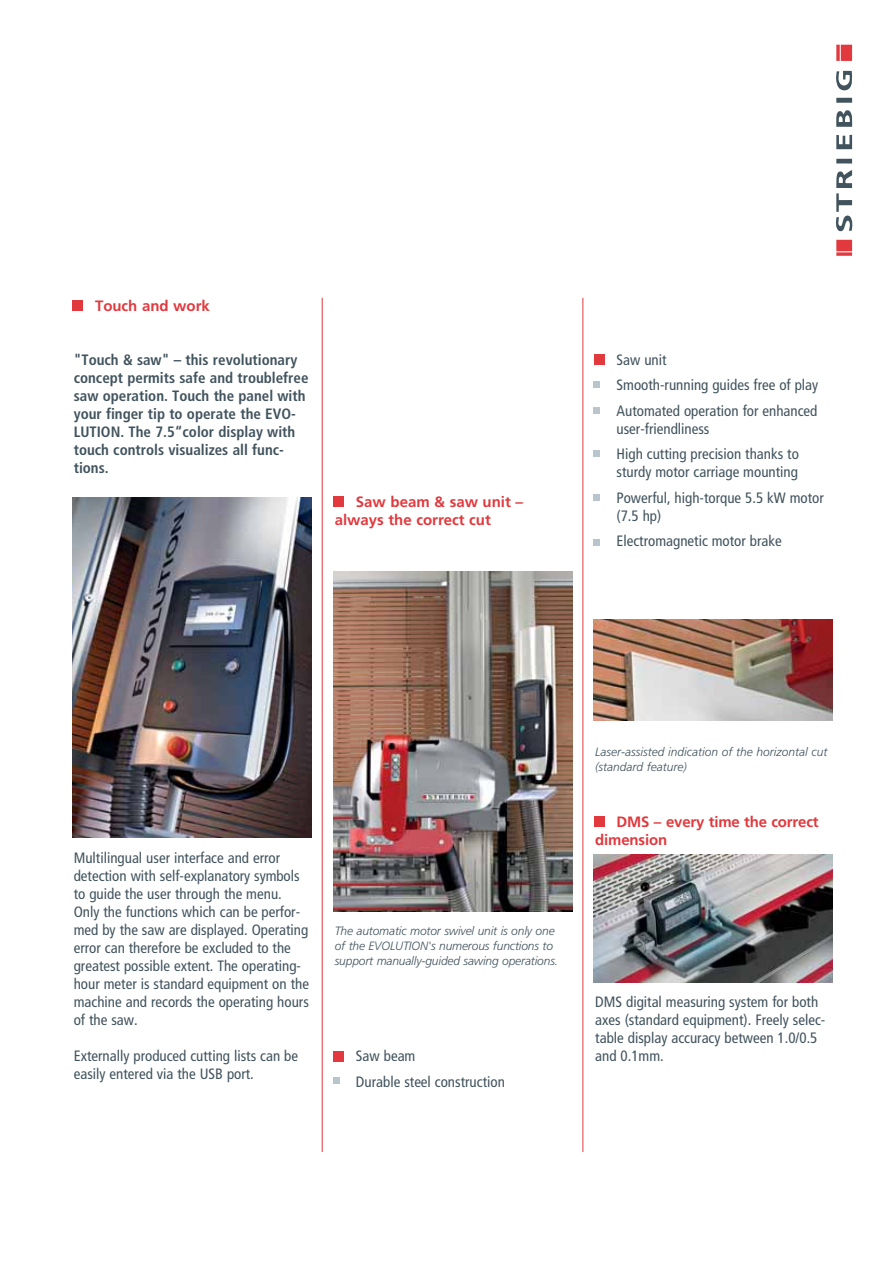
<style>
.page{position:relative;width:893px;height:1263px;background:#fff}
.page>*{position:absolute;margin:0;border:0;box-sizing:border-box;transform-origin:0 0}
.t1{font:condensed 15px/18px "Frutiger";color:#41535d}
.t2{font:700 condensed 15px/18px "Frutiger";color:#41535d}
.t3{font:700 15px/18px "Frutiger";color:#e1393e}
.t4{font:italic 300 12px/15px "Frutiger";letter-spacing:-.01em;color:#41535d}
</style>
<div class="page">
<svg style="left:836px;top:71px;width:16px;height:20px"></svg>
<svg style="left:836px;top:252px;width:16px;height:4px"></svg>
<div style="left:836px;top:240px;width:16px;height:11px;background:#e1393e"></div>
<svg style="left:836px;top:159px;width:16px;height:5px"></svg>
<svg style="left:836px;top:98px;width:16px;height:5px"></svg>
<svg style="left:836px;top:45px;width:4px;height:16px"></svg>
<svg style="left:836px;top:135px;width:16px;height:14px"></svg>
<svg style="left:836px;top:170px;width:16px;height:62px"></svg>
<div style="left:841px;top:45px;width:11px;height:16px;background:#e1393e"></div>
<svg style="left:836px;top:110px;width:16px;height:17px"></svg>
<img style="left:594px;top:619px;width:239px;height:102px">
<img style="left:594px;top:855px;width:239px;height:127px">
<img style="left:333px;top:571px;width:239px;height:340px">
<img style="left:72px;top:498px;width:239px;height:340px">
<div style="left:594px;top:450px;width:6px;height:7px;background:#b9c5cc"></div>
<svg style="left:594px;top:494px;width:6px;height:6px"></svg>
<svg style="left:594px;top:539px;width:6px;height:6px"></svg>
<svg style="left:594px;top:407px;width:6px;height:6px"></svg>
<div style="left:594px;top:354px;width:10px;height:11px;background:#e1393e"></div>
<div style="left:594px;top:381px;width:6px;height:7px;background:#b9c5cc"></div>
<div style="left:72px;top:301px;width:11px;height:10px;background:#e1393e"></div>
<div style="left:333px;top:496px;width:11px;height:11px;background:#e1393e"></div>
<div style="left:333px;top:1078px;width:7px;height:6px;background:#b9c5cc"></div>
<div style="left:333px;top:1051px;width:11px;height:11px;background:#e1393e"></div>
<hr style="left:322px;top:298px;width:1px;height:854px;background:#e1393e">
<hr style="left:582px;top:298px;width:1px;height:854px;background:#e1393e">
<div style="left:594px;top:817px;width:11px;height:10px;background:#e1393e"></div>
<p class="t3" style="left:95px;top:298px;width:116px">Touch and work</p>
<p class="t2" style="left:74px;top:352px;width:236px">"Touch &amp; saw" – this revolutionary concept permits safe and troublefree saw operation. Touch the panel with your finger tip to operate the EVO-<br>LUTION. The 7.5“color display with touch controls visualizes all func&shy;tions.</p>
<p class="t3" style="left:335px;top:494px;width:190px;text-indent:21px">Saw beam &amp; saw unit – always the correct cut</p>
<p class="t1" style="left:616px;top:348px;width:203px;line-height:25.5px">Saw unit<br>Smooth-running guides free of play<br>Automated operation for enhanced</p>
<p class="t1" style="left:616px;top:417px;width:184px;line-height:25.5px">user-friendliness<br>High cutting precision thanks to</p>
<p class="t1" style="left:616px;top:460px;width:209px;line-height:25.5px">sturdy motor carriage mounting<br>Powerful, high-torque 5.5 kW motor</p>
<p class="t1" style="left:616px;top:504px;width:167px;line-height:25.5px">(7.5 hp)<br>Electromagnetic motor brake</p>
<p class="t1" style="left:74px;top:850px;width:237px">Multilingual user interface and error detection with self-explanatory symbols to guide the user through the menu.<br>Only the functions which can be perfor&shy;med by the saw are displayed. Operating error can therefore be excluded to the greatest possible extent. The operating&shy;hour meter is standard equipment on the machine and records the operating hours of the saw.</p>
<p class="t1" style="left:74px;top:1048px;width:226px">Externally produced cutting lists can be easily entered via the USB port.</p>
<p class="t4" style="left:335px;top:925px;width:225px">The automatic motor swivel unit is only one of the EVOLUTION's numerous functions to support manually-guided sawing operations.</p>
<p class="t1" style="left:356px;top:1044px;width:150px;line-height:25.5px">Saw beam<br>Durable steel construction</p>
<p class="t4" style="left:595px;top:745px;width:234px">Laser-assisted indication of the horizontal cut (standard feature)</p>
<p class="t3" style="left:595px;top:814px;width:225px;text-indent:21px">DMS – every time the correct dimension</p>
<p class="t1" style="left:595px;top:994px;width:232px">DMS digital measuring system for both axes (standard equipment). Freely selec&shy;table display accuracy between 1.0/0.5 and 0.1mm.</p>
</div>
